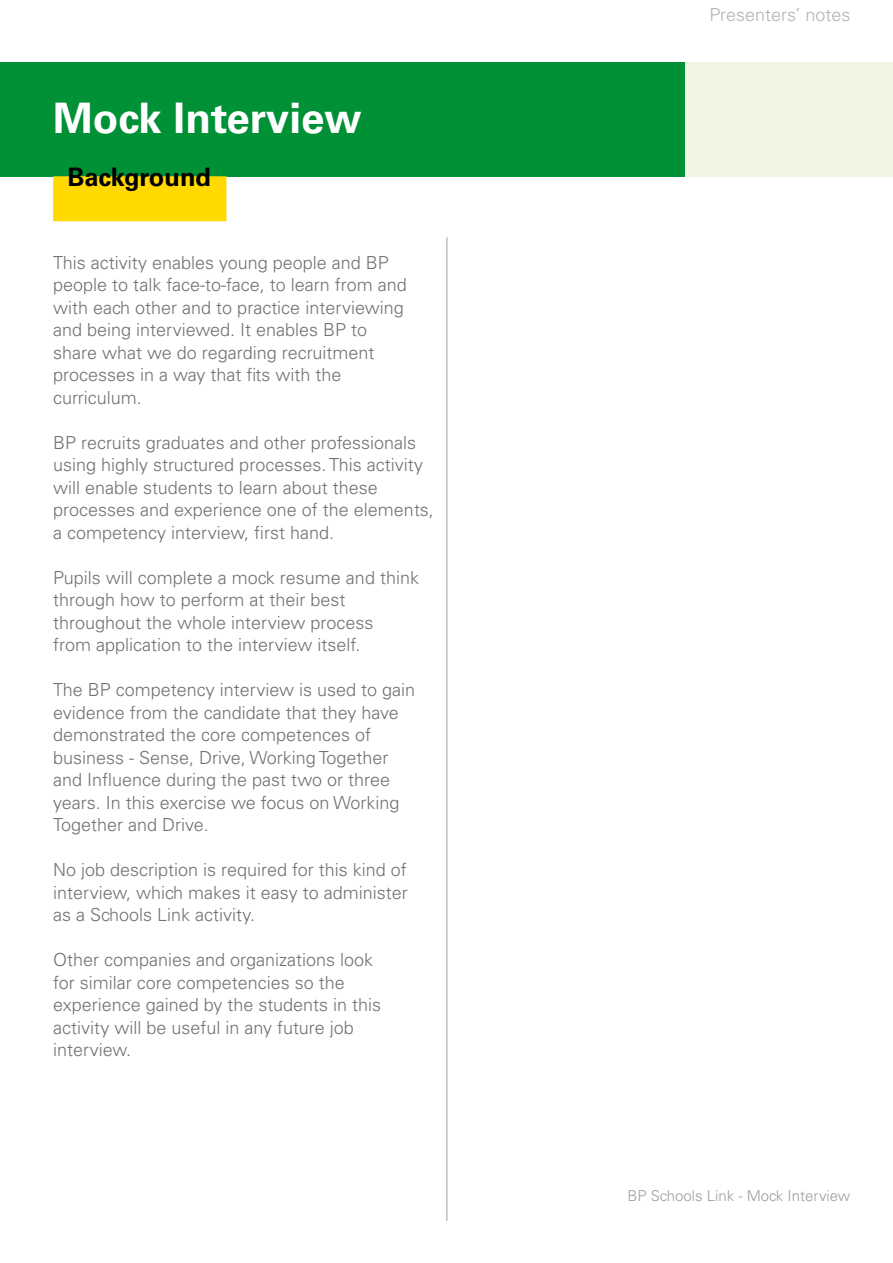
<style>
.page{position:relative;width:893px;height:1263px;background:#fff}
.page>*{position:absolute;margin:0;border:0;box-sizing:border-box;transform-origin:0 0}
.t1{font:700 42px "Univers LT Std";color:#fff}
.t2{font:700 25.5px "Univers LT Std";color:#000}
.t3{font:300 18px/22.5px "Univers LT Std";color:#707173}
.t4{font:300 18px "Univers LT Std";color:#b1b3b4}
.t5{font:300 15px "Univers LT Std";color:#9c9d9f}
</style>
<div class="page">
<div style="left:639px;top:62px;width:254px;height:114px;background:#f0f5e3"></div>
<div style="left:0;top:62px;width:684px;height:114px;background:#009036"></div>
<hr style="left:446px;top:237px;width:1px;height:984px;background:#9c9d9f">
<div style="left:53px;top:176px;width:173px;height:45px;background:#ffd900"></div>
<h1 class="t1" style="left:53px;top:93px;width:310px">Mock Interview</h1>
<h1 class="t1" style="left:53px;top:93px;width:352px">Rocks and Fossils</h1>
<h2 class="t2" style="left:67px;top:162px;width:145px">Background</h2>
<p class="t3" style="left:53px;top:251px;width:355px">This activity enables young people and BP people to talk face-to-face, to learn from and with each other and to practice interviewing and being interviewed. It enables BP to share what we do regarding recruitment processes in a way that fits with the curriculum.</p>
<p class="t3" style="left:53px;top:431px;width:382px">BP recruits graduates and other professionals using highly structured processes. This activity will enable students to learn about these processes and experience one of the elements, a competency interview, first hand.</p>
<p class="t3" style="left:53px;top:566px;width:367px">Pupils will complete a mock resume and think through how to perform at their best throughout the whole interview process<br>from application to the interview itself.</p>
<p class="t3" style="left:53px;top:678px;width:364px">The BP competency interview is used to gain evidence from the candidate that they have demonstrated the core competences of business - Sense, Drive, Working Together and Influence during the past two or three years. In this exercise we focus on Working Together and Drive.</p>
<p class="t3" style="left:53px;top:858px;width:356px;text-align:justify">No job description is required for this kind of interview, which makes it easy to administer as a Schools Link activity.</p>
<p class="t3" style="left:53px;top:948px;width:329px">Other companies and organizations look for similar core competencies so the experience gained by the students in this activity will be useful in any future job interview.</p>
<p class="t4" style="left:709px;top:3px;width:142px">Presenters’ notes</p>
<p class="t5" style="left:627px;top:1186px;width:225px">BP Schools Link - Mock Interview</p>
</div>
